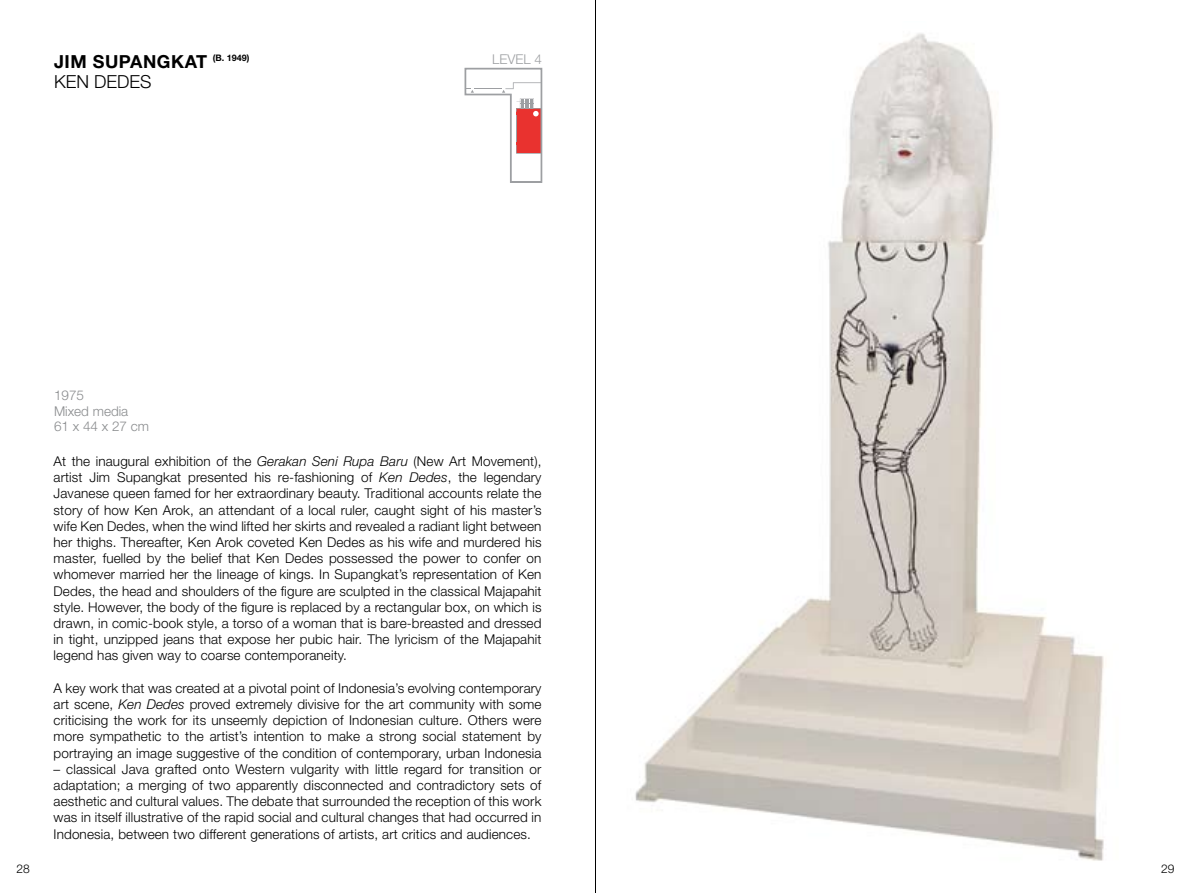
<style>
.page{position:relative;width:1191px;height:893px;background:#fff}
.page>*{position:absolute;margin:0;border:0;box-sizing:border-box;transform-origin:0 0}
.t1{font:700 18px/19.5px "Helvetica Neue";letter-spacing:.03em;color:#000}
.t2{font:300 13.5px/16.2px "Helvetica Neue";letter-spacing:.01em;color:#000;text-align:justify}
.t3{font:300 13.5px/15.6px "Helvetica Neue";color:#8a8c8e}
.t4{font:300 13.5px "Helvetica Neue";color:#9d9fa2}
.t5{font:300 12px "Helvetica Neue";color:#000}
.s1{font-weight:300}
.s2{font-style:italic}
</style>
<div class="page">
<svg style="left:464px;top:68px;width:78px;height:115px"></svg>
<img style="left:635px;top:33px;width:469px;height:828px">
<hr style="left:595px;top:0;width:1px;height:893px;background:#000">
<h1 class="t1" style="left:54px;top:52px;width:197px">JIM SUPANGKAT <sup>(B.</sup> <sup>1949)<br></sup><span class="s1">KEN DEDES</span></h1>
<p class="t3" style="left:54px;top:387px;width:97px">1975<br>Mixed media<br>61 x 44 x 27 cm</p>
<p class="t4" style="left:492px;top:51px;width:51px">LEVEL 4</p>
<p class="t2" style="left:54px;top:453px;width:489px">At the inaugural exhibition of the <span class="s2">Gerakan Seni Rupa Baru</span> (New Art Movement), artist Jim Supangkat presented his re-fashioning of <span class="s2">Ken Dedes</span>, the legendary Javanese queen famed for her extraordinary beauty. Traditional accounts relate the story of how Ken Arok, an attendant of a local ruler, caught sight of his master’s wife Ken Dedes, when the wind lifted her skirts and revealed a radiant light between her thighs. Thereafter, Ken Arok coveted Ken Dedes as his wife and murdered his master, fuelled by the belief that Ken Dedes possessed the power to confer on whomever married her the lineage of kings. In Supangkat’s representation of Ken Dedes, the head and shoulders of the figure are sculpted in the classical Majapahit style. However, the body of the figure is replaced by a rectangular box, on which is drawn, in comic-book style, a torso of a woman that is bare-breasted and dressed in tight, unzipped jeans that expose her pubic hair. The lyricism of the Majapahit legend has given way to coarse contemporaneity.</p>
<p class="t2" style="left:54px;top:680px;width:489px">A key work that was created at a pivotal point of Indonesia’s evolving contemporary art scene, <span class="s2">Ken Dedes</span> proved extremely divisive for the art community with some criticising the work for its unseemly depiction of Indonesian culture. Others were more sympathetic to the artist’s intention to make a strong social statement by portraying an image suggestive of the condition of contemporary, urban Indonesia</p>
<p class="t2" style="left:54px;top:761px;width:489px">– classical Java grafted onto Western vulgarity with little regard for transition or adaptation; a merging of two apparently disconnected and contradictory sets of aesthetic and cultural values. The debate that surrounded the reception of this work was in itself illustrative of the rapid social and cultural changes that had occurred in Indonesia, between two different generations of artists, art critics and audiences.</p>
<p class="t5" style="left:16px;top:861px;width:15px">28</p>
<p class="t5" style="left:1161px;top:861px;width:15px">29</p>
</div>
